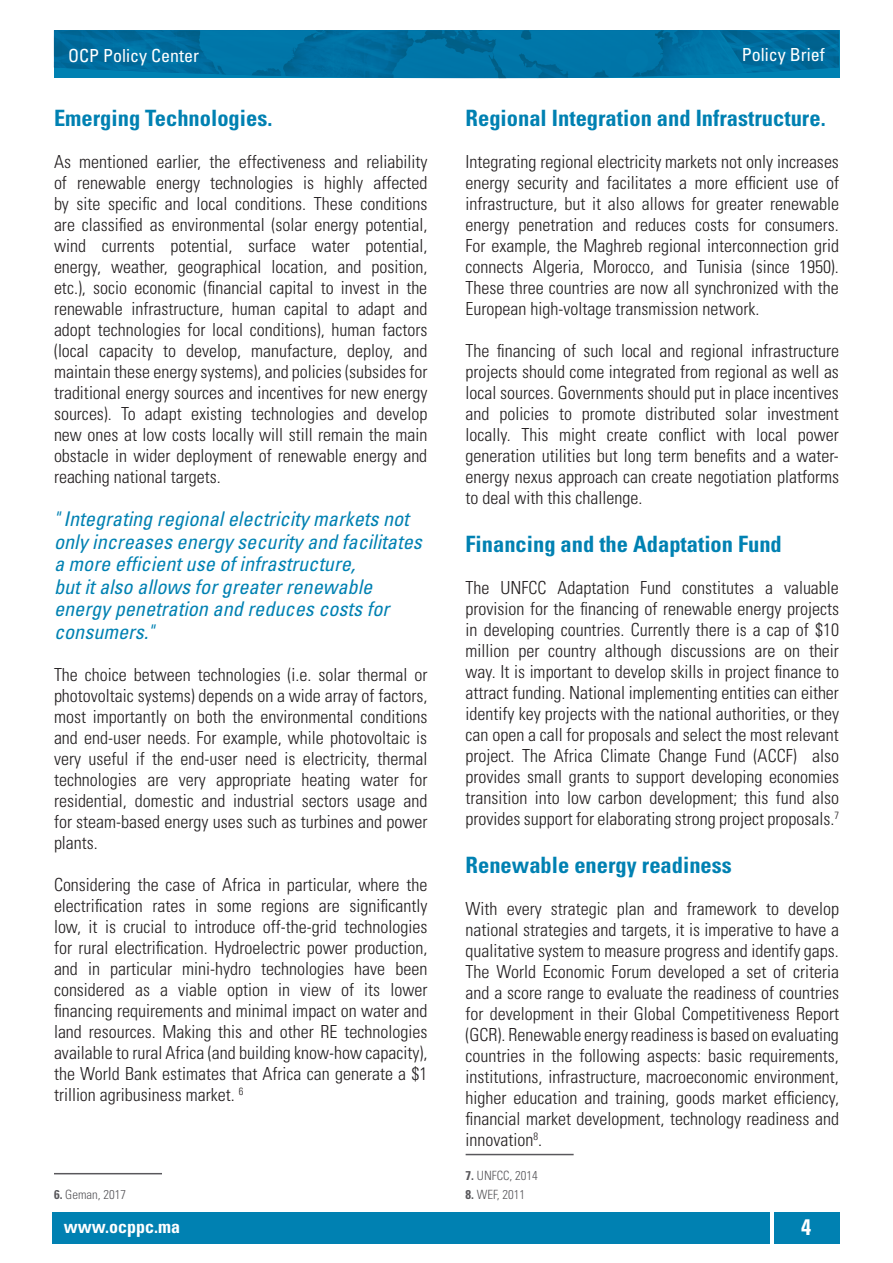
<style>
.page{position:relative;width:893px;height:1263px;background:#fff}
.page>*{position:absolute;margin:0;border:0;box-sizing:border-box;transform-origin:0 0}
.P__Titre{font:700 condensed 22.5px "Univers LT Std";color:#0081b2}
.t1{font:700 condensed 22.5px "Univers LT Std";color:#fff}
.Sitation{font:italic condensed 20.25px/22.5px "Univers LT Std";color:#0081b2}
.Texte{font:300 condensed 18px/21px "Univers LT Std";color:#231f20;text-align:justify}
.t2{font:condensed 18px "Univers LT Std";color:#fff}
.t3{font:700 condensed 18px "Univers LT Std";color:#fff}
.FootNote{font:300 condensed 12.75px "Univers LT Std";color:#59585c}
.s1{font-weight:700}
</style>
<div class="page">
<div style="left:52px;top:1212px;width:718px;height:31px;background:#0081b2"></div>
<div style="left:774px;top:1212px;width:65px;height:31px;background:#0081b2"></div>
<img style="left:54px;top:30px;width:785px;height:49px">
<hr style="left:54px;top:1173px;width:108px;height:1px;background:#59585c">
<hr style="left:466px;top:1154px;width:108px;height:1px;background:#59585c">
<p class="t2" style="left:68px;top:44px;width:133px">OCP Policy Center</p>
<p class="t2" style="left:742px;top:43px;width:84px">Policy Brief</p>
<p class="P__Titre" style="left:54px;top:104px;width:220px">Emerging Technologies.</p>
<p class="Texte" style="left:54px;top:151px;width:375px">As mentioned earlier, the effectiveness and reliability of renewable energy technologies is highly affected by site specific and local conditions. These conditions are classified as environmental (solar energy potential, wind currents potential, surface water potential, energy, weather, geographical location, and position, etc.), socio economic (financial capital to invest in the renewable infrastructure, human capital to adapt and adopt technologies for local conditions), human factors (local capacity to develop, manufacture, deploy, and maintain these energy systems), and policies (subsides for traditional energy sources and incentives for new energy sources). To adapt existing technologies and develop new ones at low costs locally will still remain the main obstacle in wider deployment of renewable energy and reaching national targets.</p>
<p class="Sitation" style="left:54px;top:508px;width:369px">" Integrating regional electricity markets not only increases energy security and facilitates a more efficient use of infrastructure,<br>but it also allows for greater renewable energy penetration and reduces costs for consumers."</p>
<p class="Texte" style="left:54px;top:664px;width:375px">The choice between technologies (i.e. solar thermal or photovoltaic systems) depends on a wide array of factors, most importantly on both the environmental conditions and end-user needs. For example, while photovoltaic is very useful if the end-user need is electricity, thermal technologies are very appropriate heating water for residential, domestic and industrial sectors usage and for steam-based energy uses such as turbines and power plants.</p>
<p class="Texte" style="left:54px;top:874px;width:375px">Considering the case of Africa in particular, where the electrification rates in some regions are significantly low, it is crucial to introduce off-the-grid technologies for rural electrification. Hydroelectric power production, and in particular mini-hydro technologies have been considered as a viable option in view of its lower financing requirements and minimal impact on water and land resources. Making this and other RE technologies available to rural Africa (and building know-how capacity), the World Bank estimates that Africa can generate a $1 trillion agribusiness market. <sup>6</sup></p>
<p class="FootNote" style="left:54px;top:1187px;width:74px"><span class="s1">6.</span> Geman, 2017</p>
<p class="P__Titre" style="left:466px;top:104px;width:362px">Regional Integration and Infrastructure.</p>
<p class="Texte" style="left:466px;top:151px;width:375px">Integrating regional electricity markets not only increases energy security and facilitates a more efficient use of infrastructure, but it also allows for greater renewable energy penetration and reduces costs for consumers.<br>For example, the Maghreb regional interconnection grid connects Algeria, Morocco, and Tunisia (since 1950).<br>These three countries are now all synchronized with the European high-voltage transmission network.</p>
<p class="Texte" style="left:466px;top:340px;width:375px">The financing of such local and regional infrastructure projects should come integrated from regional as well as local sources. Governments should put in place incentives and policies to promote distributed solar investment locally. This might create conflict with local power generation utilities but long term benefits and a water&shy;energy nexus approach can create negotiation platforms to deal with this challenge.</p>
<p class="P__Titre" style="left:466px;top:530px;width:318px">Financing and the Adaptation Fund</p>
<p class="Texte" style="left:466px;top:577px;width:375px">The UNFCC Adaptation Fund constitutes a valuable provision for the financing of renewable energy projects in developing countries. Currently there is a cap of $10 million per country although discussions are on their way. It is important to develop skills in project finance to attract funding. National implementing entities can either identify key projects with the national authorities, or they can open a call for proposals and select the most relevant project. The Africa Climate Change Fund (ACCF) also provides small grants to support developing economies transition into low carbon development; this fund also provides support for elaborating strong project proposals.<sup>7</sup></p>
<p class="P__Titre" style="left:466px;top:851px;width:268px">Renewable energy readiness</p>
<p class="Texte" style="left:466px;top:898px;width:375px">With every strategic plan and framework to develop national strategies and targets, it is imperative to have a qualitative system to measure progress and identify gaps.<br>The World Economic Forum developed a set of criteria and a score range to evaluate the readiness of countries for development in their Global Competitiveness Report (GCR). Renewable energy readiness is based on evaluating countries in the following aspects: basic requirements, institutions, infrastructure, macroeconomic environment, higher education and training, goods market efficiency, financial market development, technology readiness and innovation<sup>8</sup>.</p>
<p class="FootNote" style="left:466px;top:1168px;width:74px"><span class="s1">7.</span> UNFCC, 2014</p>
<p class="FootNote" style="left:466px;top:1187px;width:61px"><span class="s1">8.</span> WEF, 2011</p>
<p class="t3" style="left:64px;top:1216px;width:118px">www.ocppc.ma</p>
<p class="t1" style="left:801px;top:1214px;width:11px">4</p>
</div>
